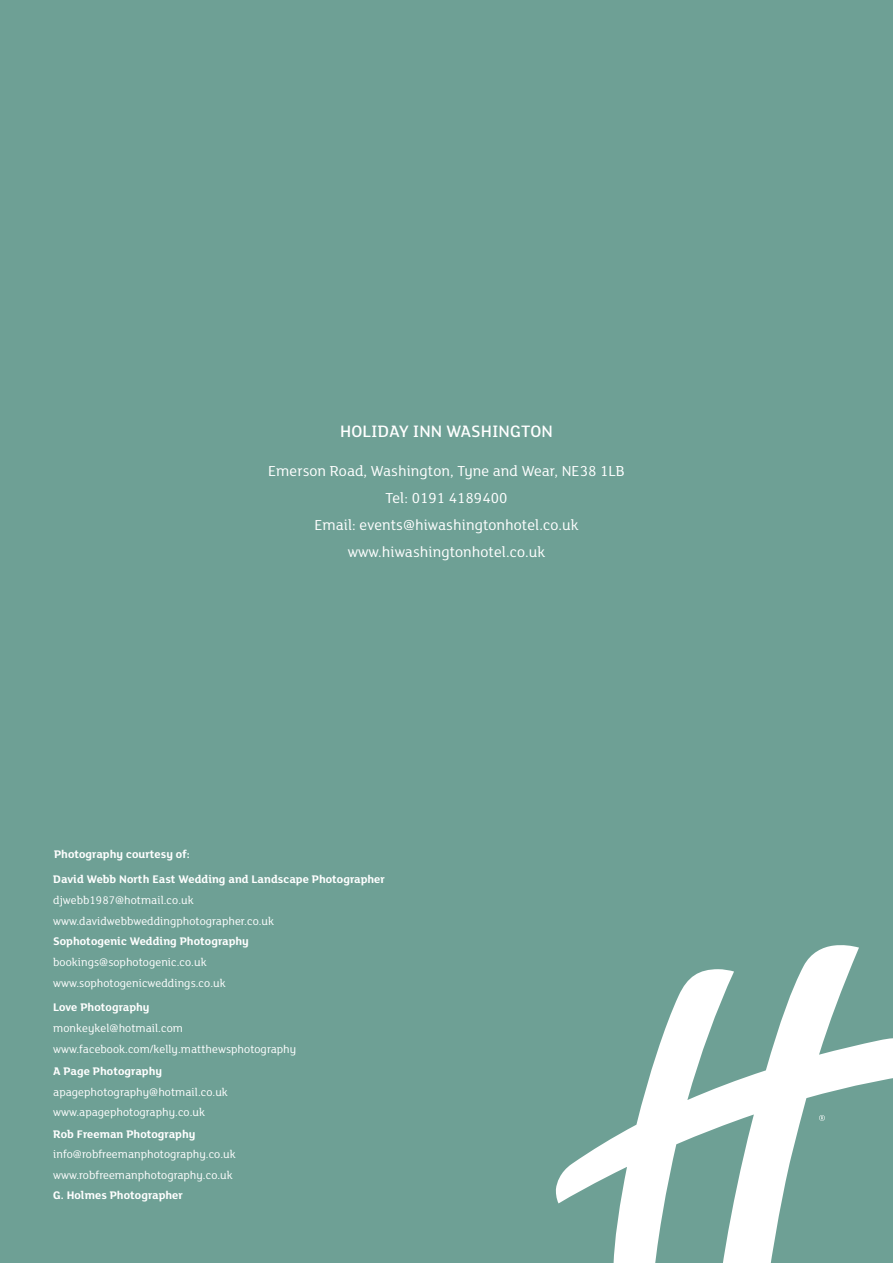
<style>
.page{position:relative;width:893px;height:1263px;background:#6ea095}
.page>*{position:absolute;margin:0;border:0;box-sizing:border-box;transform-origin:0 0}
.t1{font:500 18px "FS Lola";letter-spacing:.005em;color:#fff}
.t2{font:15.75px/27px "FS Lola";letter-spacing:.005em;color:#fff;text-align:center}
.t3{font:12px "FS Lola";letter-spacing:.005em;color:#fff}
.t4{font:700 12px "FS Lola";letter-spacing:.005em;color:#fff}
</style>
<div class="page">
<svg style="left:555px;top:945px;width:338px;height:318px"></svg>
<p class="t1" style="left:340px;top:419px;width:214px">HOLIDAY INN WASHINGTON</p>
<p class="t2" style="left:268px;top:457px;width:358px">Emerson Road, Washington, Tyne and Wear, NE38 1LB</p>
<p class="t2" style="left:314px;top:484px;width:266px">Tel: 0191 4189400<br>Email: events@hiwashingtonhotel.co.uk</p>
<p class="t2" style="left:348px;top:538px;width:199px">www.hiwashingtonhotel.co.uk</p>
<p class="t4" style="left:54px;top:845px;width:137px">Photography courtesy of:</p>
<p class="t4" style="left:53px;top:871px;width:333px">David Webb North East Wedding and Landscape Photographer</p>
<p class="t3" style="left:53px;top:892px;width:142px">djwebb1987@hotmail.co.uk</p>
<p class="t3" style="left:53px;top:913px;width:222px">www.davidwebbweddingphotographer.co.uk</p>
<p class="t4" style="left:53px;top:933px;width:197px">Sophotogenic Wedding Photography</p>
<p class="t3" style="left:53px;top:954px;width:155px">bookings@sophotogenic.co.uk</p>
<p class="t3" style="left:53px;top:975px;width:174px">www.sophotogenicweddings.co.uk</p>
<p class="t4" style="left:53px;top:999px;width:98px">Love Photography</p>
<p class="t3" style="left:53px;top:1020px;width:131px">monkeykel@hotmail.com</p>
<p class="t3" style="left:53px;top:1041px;width:244px">www.facebook.com/kelly.matthewsphotography</p>
<p class="t4" style="left:53px;top:1062px;width:110px">A Page Photography</p>
<p class="t3" style="left:53px;top:1084px;width:176px">apagephotography@hotmail.co.uk</p>
<p class="t3" style="left:53px;top:1104px;width:153px">www.apagephotography.co.uk</p>
<p class="t4" style="left:53px;top:1125px;width:144px">Rob Freeman Photography</p>
<p class="t3" style="left:53px;top:1146px;width:184px">info@robfreemanphotography.co.uk</p>
<p class="t3" style="left:53px;top:1167px;width:181px">www.robfreemanphotography.co.uk</p>
<p class="t4" style="left:53px;top:1187px;width:131px">G. Holmes Photographer</p>
</div>
